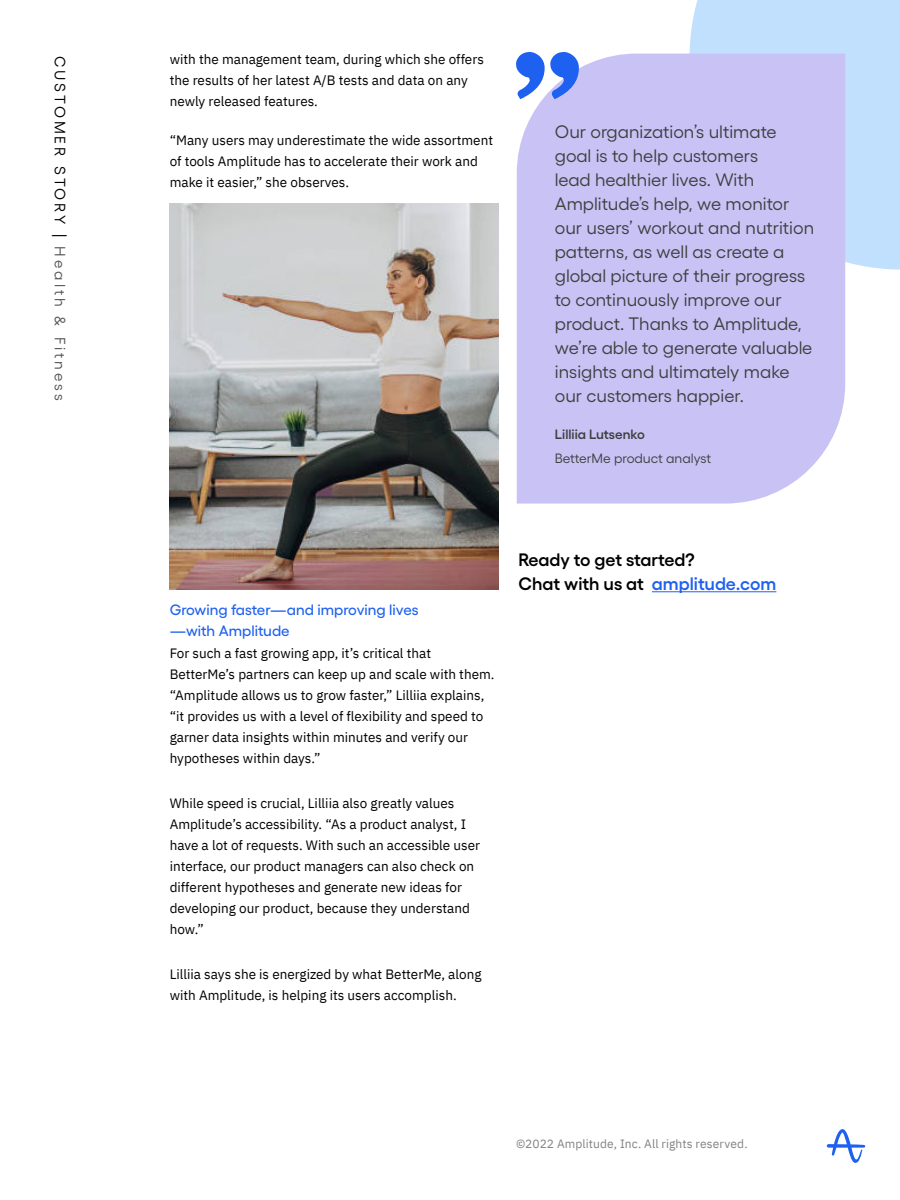
<style>
.page{position:relative;width:900px;height:1200px;background:#fff}
.page>*{position:absolute;margin:0;border:0;box-sizing:border-box;transform-origin:0 0}
.t1{font:18px/24px "Gellix";color:#3e3e3e}
.t2{font:600 18px/24px "Gellix";color:#000}
.t3{font:500 15px/21px "Gellix";color:#1e61f0}
.t4{font:15px "Gellix";letter-spacing:.2em;color:#000}
.t5{font:13.5px/21px "IBM Plex Sans";color:#000}
.t6{font:13.5px "Gellix";color:#3e3e3e}
.t7{font:600 13.5px "Gellix";color:#3e3e3e}
.t8{font:12px "IBM Plex Sans";letter-spacing:.01em;color:#808285}
.s1{color:#565656}
.s2{color:#1e61f0}
</style>
<div class="page">
<div style="left:690px;top:0;width:210px;height:270px;background:#c1e0fe"></div>
<div style="left:517px;top:54px;width:328px;height:450px;background:#c9c2f5"></div>
<svg style="left:516px;top:52px;width:63px;height:47px"></svg>
<svg style="left:827px;top:1129px;width:38px;height:34px"></svg>
<img style="left:170px;top:203px;width:329px;height:387px">
<hr style="left:652px;top:591px;width:124px;height:1px;background:#1e61f0">
<p class="t4" style="left:72px;top:56px;width:347px;rotate:90deg">CUSTOMER STORY | <span class="s1">Health &amp; Fitness</span></p>
<p class="t5" style="left:170px;top:48px;width:316px">with the management team, during which she offers the results of her latest A/B tests and data on any newly released features.</p>
<p class="t5" style="left:170px;top:129px;width:325px">“Many users may underestimate the wide assortment of tools Amplitude has to accelerate their work and make it easier,” she observes.</p>
<p class="t1" style="left:555px;top:118px;width:261px">Our organization’s ultimate goal is to help customers<br>lead healthier lives. With<br>Amplitude’s help, we monitor our users’ workout and nutrition patterns, as well as create a global picture of their progress to continuously improve our product. Thanks to Amplitude, we’re able to generate valuable insights and ultimately make our customers happier.</p>
<p class="t7" style="left:555px;top:424px;width:92px">Lilliia Lutsenko</p>
<p class="t6" style="left:555px;top:448px;width:158px">BetterMe product analyst</p>
<p class="t3" style="left:170px;top:598px;width:250px">Growing faster—and improving lives —with Amplitude</p>
<p class="t5" style="left:170px;top:642px;width:326px">For such a fast growing app, it’s critical that BetterMe’s partners can keep up and scale with them. “Amplitude allows us to grow faster,” Lilliia explains, “it provides us with a level of flexibility and speed to garner data insights within minutes and verify our hypotheses within days.”</p>
<p class="t5" style="left:170px;top:792px;width:312px">While speed is crucial, Lilliia also greatly values Amplitude’s accessibility. “As a product analyst, I have a lot of requests. With such an accessible user interface, our product managers can also check on different hypotheses and generate new ideas for developing our product, because they understand how.”</p>
<p class="t5" style="left:170px;top:963px;width:313px">Lilliia says she is energized by what BetterMe, along with Amplitude, is helping its users accomplish.</p>
<h1 class="t2" style="left:518px;top:545px;width:260px">Ready to get started?<br>Chat with us at <span class="s2">amplitude.com</span></h1>
<p class="t8" style="left:516px;top:1134px;width:233px">©2022 Amplitude, Inc. All rights reserved.</p>
</div>
